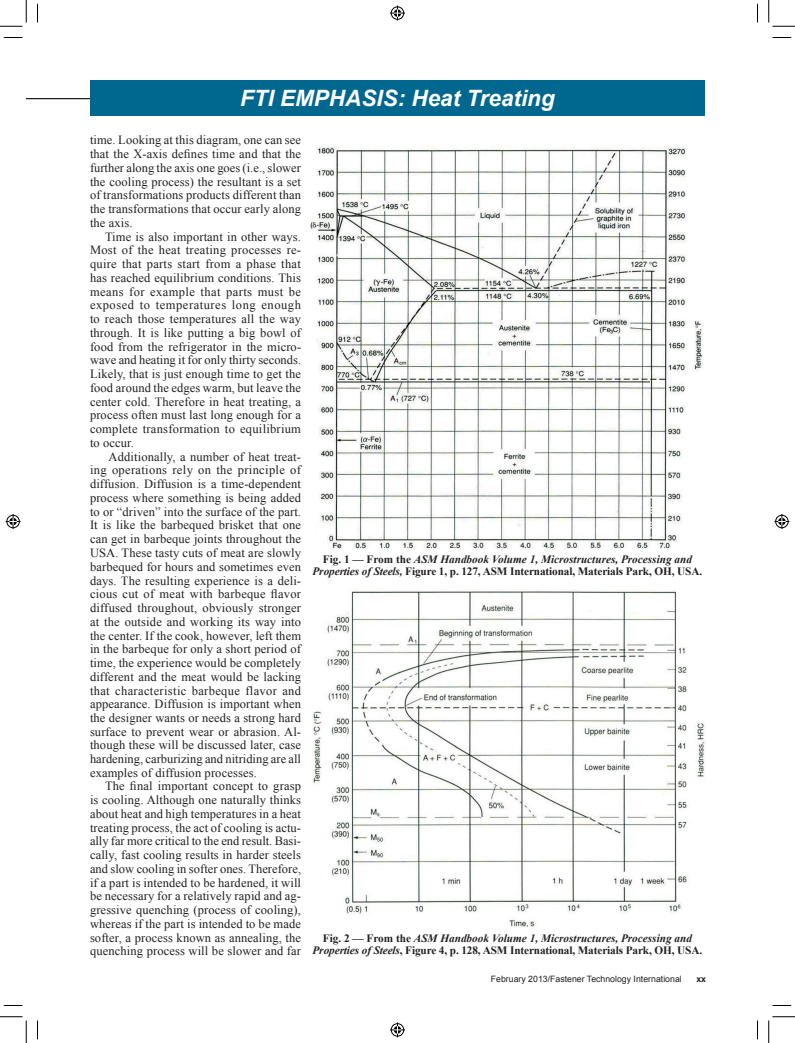
<style>
.page{position:relative;width:795px;height:1043px;background:#fff}
.page>*{position:absolute;margin:0;border:0;box-sizing:border-box;transform-origin:0 0}
.t1{font:italic 700 22.5px "Arial";color:#fff}
.t2{font:12.5px/13.8px "Times New Roman";letter-spacing:.01em;color:#231f20;text-align:justify}
.t3{font:italic 700 11.25px/12.5px "Times New Roman";color:#231f20;text-align:center}
.t4{font:700 11.25px/12.5px "Times New Roman";letter-spacing:-.01em;color:#231f20;text-align:center}
.t5{font:8.75px "Arial";color:#231f20}
.t6{font:700 8.75px "Arial";color:#231f20}
.s1{font-style:normal}
.s2{font-style:italic}
</style>
<div class="page">
<hr style="left:26px;top:98px;width:679px;height:1px;background:#231f20">
<div style="left:90px;top:80px;width:615px;height:35px;background:#00688f"></div>
<img style="left:310px;top:146px;width:393px;height:403px">
<img style="left:313px;top:590px;width:392px;height:337px">
<svg style="left:4px;top:37px;width:18px;height:1px"></svg>
<svg style="left:773px;top:37px;width:18px;height:1px"></svg>
<svg style="left:4px;top:1005px;width:18px;height:1px"></svg>
<svg style="left:773px;top:1005px;width:18px;height:1px"></svg>
<svg style="left:37px;top:4px;width:1px;height:18px"></svg>
<svg style="left:37px;top:1020px;width:1px;height:19px"></svg>
<svg style="left:757px;top:4px;width:1px;height:18px"></svg>
<svg style="left:757px;top:1020px;width:1px;height:19px"></svg>
<svg style="left:0;top:0;width:27px;height:27px"></svg>
<svg style="left:0;top:1016px;width:27px;height:26px"></svg>
<svg style="left:769px;top:0;width:26px;height:27px"></svg>
<svg style="left:769px;top:1016px;width:26px;height:26px"></svg>
<svg style="left:390px;top:6px;width:15px;height:15px"></svg>
<svg style="left:390px;top:1022px;width:15px;height:15px"></svg>
<svg style="left:6px;top:514px;width:15px;height:15px"></svg>
<svg style="left:774px;top:514px;width:15px;height:15px"></svg>
<h1 class="t1" style="left:240px;top:83px;width:316px">FTI EMPHASIS: Heat Treating</h1>
<p class="t2" style="left:90px;top:133px;width:213px">time. Looking at this diagram, one can see that the X-axis defines time and that the further along the axis one goes (i.e., slower the cooling process) the resultant is a set of transformations products different than the transformations that occur early along the axis.</p>
<p class="t2" style="left:90px;top:229px;width:213px;text-indent:15px">Time is also important in other ways.<br>Most of the heat treating processes re&shy;quire that parts start from a phase that has reached equilibrium conditions. This means for example that parts must be exposed to temperatures long enough to reach those temperatures all the way through. It is like putting a big bowl of food from the refrigerator in the micro&shy;wave and heating it for only thirty seconds.<br>Likely, that is just enough time to get the food around the edges warm, but leave the center cold. Therefore in heat treating, a process often must last long enough for a complete transformation to equilibrium to occur.</p>
<p class="t2" style="left:90px;top:449px;width:213px;text-indent:19px">Additionally, a number of heat treat&shy;ing operations rely on the principle of diffusion. Diffusion is a time-dependent process where something is being added to or “driven” into the surface of the part.<br>It is like the barbequed brisket that one can get in barbeque joints throughout the USA. These tasty cuts of meat are slowly barbequed for hours and sometimes even days. The resulting experience is a deli&shy;cious cut of meat with barbeque flavor diffused throughout, obviously stronger at the outside and working its way into the center. If the cook, however, left them in the barbeque for only a short period of time, the experience would be completely different and the meat would be lacking that characteristic barbeque flavor and appearance. Diffusion is important when the designer wants or needs a strong hard surface to prevent wear or abrasion. Al&shy;though these will be discussed later, case hardening, carburizing and nitriding are all examples of diffusion processes.</p>
<p class="t2" style="left:90px;top:779px;width:213px;text-indent:15px">The final important concept to grasp is cooling. Although one naturally thinks about heat and high temperatures in a heat treating process, the act of cooling is actu&shy;ally far more critical to the end result. Basi&shy;cally, fast cooling results in harder steels and slow cooling in softer ones. Therefore, if a part is intended to be hardened, it will be necessary for a relatively rapid and ag&shy;gressive quenching (process of cooling), whereas if the part is intended to be made softer, a process known as annealing, the quenching process will be slower and far</p>
<p class="t3" style="left:312px;top:552px;width:391px"><span class="s1">Fig. 1 — From the</span> ASM Handbook Volume 1, Microstructures, Processing and<br>Properties of Steels, <span class="s1">Figure 1, p. 127, ASM International, Materials Park, OH, USA.</span></p>
<p class="t4" style="left:312px;top:931px;width:391px">Fig. 2 — From the <span class="s2">ASM Handbook Volume 1, Microstructures, Processing and<br>Properties of Steels</span>, Figure 4, p. 128, ASM International, Materials Park, OH, USA.</p>
<p class="t5" style="left:491px;top:973px;width:192px">February 2013/Fastener Technology International</p>
<p class="t6" style="left:696px;top:973px;width:11px">xx</p>
</div>
